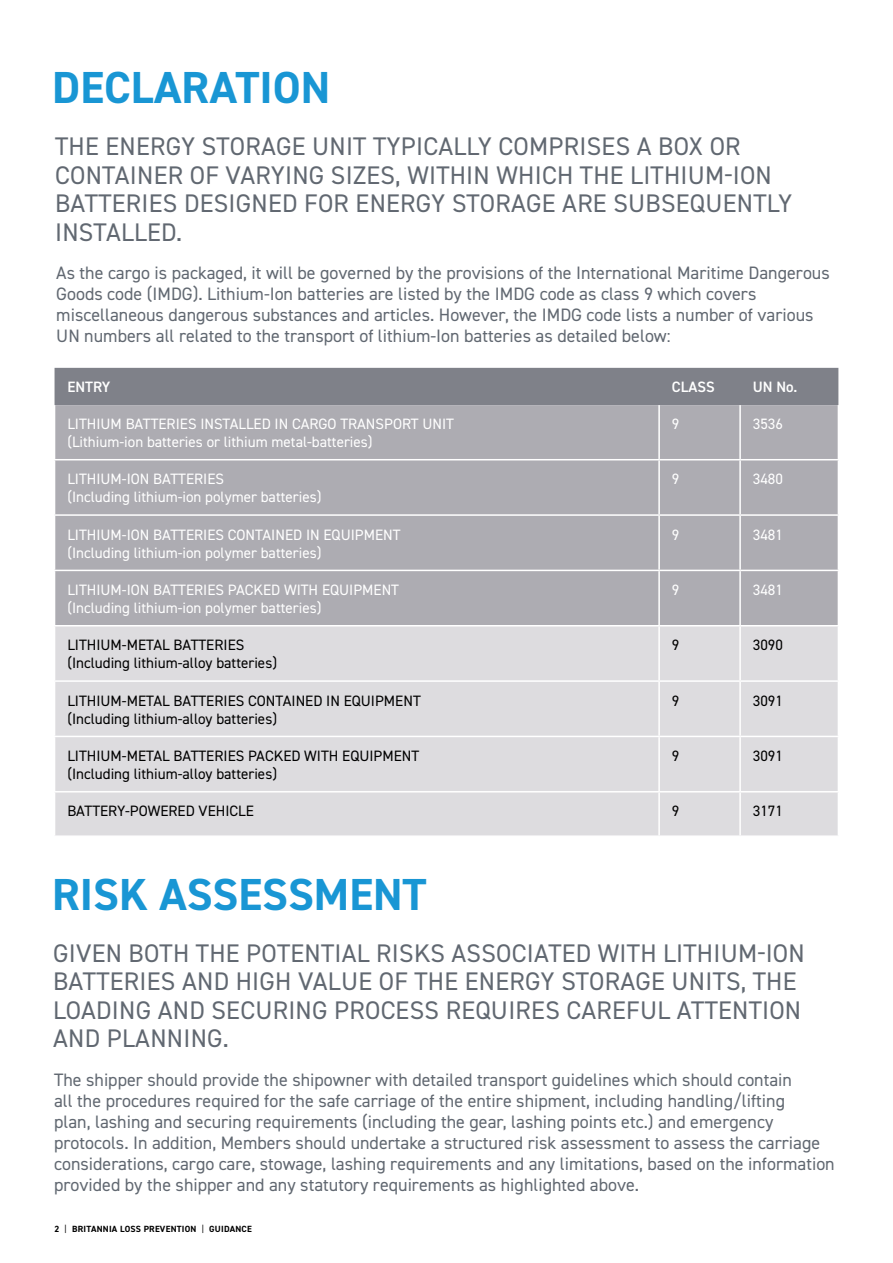
<style>
.page{position:relative;width:893px;height:1263px;background:#fff}
.page>*{position:absolute;margin:0;border:0;box-sizing:border-box;transform-origin:0 0}
.t1{font:700 45px "DIN2014";color:#1996d4}
.t2{font:25.5px/28.5px "DIN2014";letter-spacing:.01em;color:#616871}
.t3{font:18px/21px "DIN2014";color:#616871}
.t4{font:15px/18px "DIN2014";color:#fff}
.t5{font:15px/18px "DIN2014";color:#000}
.t6{font:600 15px "DIN2014";color:#fff}
.t7{font:700 9px "DIN2014";letter-spacing:.025em;color:#000}
.s1{font-weight:400}
</style>
<div class="page">
<div style="left:55px;top:368px;width:783px;height:37px;background:#7f8189"></div>
<div style="left:55px;top:405px;width:783px;height:220px;background:#adacb2"></div>
<div style="left:55px;top:626px;width:783px;height:209px;background:#dddcdf"></div>
<hr style="left:658px;top:405px;width:2px;height:54px;background:#fff">
<hr style="left:739px;top:405px;width:2px;height:54px;background:#fff">
<hr style="left:54px;top:459px;width:605px;height:1px;background:#fff">
<hr style="left:659px;top:459px;width:81px;height:1px;background:#fff">
<hr style="left:658px;top:460px;width:2px;height:54px;background:#fff">
<hr style="left:740px;top:459px;width:99px;height:1px;background:#fff">
<hr style="left:739px;top:460px;width:2px;height:54px;background:#fff">
<hr style="left:54px;top:514px;width:605px;height:2px;background:#fff">
<hr style="left:659px;top:514px;width:81px;height:2px;background:#fff">
<hr style="left:658px;top:516px;width:2px;height:54px;background:#fff">
<hr style="left:740px;top:514px;width:99px;height:2px;background:#fff">
<hr style="left:739px;top:516px;width:2px;height:54px;background:#fff">
<hr style="left:54px;top:570px;width:605px;height:1px;background:#fff">
<hr style="left:659px;top:570px;width:81px;height:1px;background:#fff">
<hr style="left:658px;top:571px;width:2px;height:54px;background:#fff">
<hr style="left:740px;top:570px;width:99px;height:1px;background:#fff">
<hr style="left:739px;top:571px;width:2px;height:54px;background:#fff">
<hr style="left:658px;top:626px;width:2px;height:54px;background:#fff">
<hr style="left:739px;top:626px;width:2px;height:54px;background:#fff">
<hr style="left:54px;top:680px;width:605px;height:2px;background:#fff">
<hr style="left:659px;top:680px;width:81px;height:2px;background:#fff">
<hr style="left:658px;top:682px;width:2px;height:54px;background:#fff">
<hr style="left:740px;top:680px;width:99px;height:2px;background:#fff">
<hr style="left:739px;top:682px;width:2px;height:54px;background:#fff">
<hr style="left:54px;top:736px;width:605px;height:1px;background:#fff">
<hr style="left:659px;top:736px;width:81px;height:1px;background:#fff">
<hr style="left:658px;top:737px;width:2px;height:54px;background:#fff">
<hr style="left:740px;top:736px;width:99px;height:1px;background:#fff">
<hr style="left:739px;top:737px;width:2px;height:54px;background:#fff">
<hr style="left:54px;top:791px;width:605px;height:1px;background:#fff">
<hr style="left:659px;top:791px;width:81px;height:1px;background:#fff">
<hr style="left:658px;top:792px;width:2px;height:43px;background:#fff">
<hr style="left:740px;top:791px;width:99px;height:1px;background:#fff">
<hr style="left:739px;top:792px;width:2px;height:43px;background:#fff">
<h1 class="t1" style="left:52px;top:58px;width:280px">DECLARATION</h1>
<h2 class="t2" style="left:55px;top:131px;width:739px">THE ENERGY STORAGE UNIT TYPICALLY COMPRISES A BOX OR CONTAINER OF VARYING SIZES, WITHIN WHICH THE LITHIUM-ION BATTERIES DESIGNED FOR ENERGY STORAGE ARE SUBSEQUENTLY INSTALLED.</h2>
<p class="t3" style="left:56px;top:262px;width:775px">As the cargo is packaged, it will be governed by the provisions of the International Maritime Dangerous Goods code (IMDG). Lithium-Ion batteries are listed by the IMDG code as class 9 which covers miscellaneous dangerous substances and articles. However, the IMDG code lists a number of various UN numbers all related to the transport of lithium-Ion batteries as detailed below:</p>
<p class="t6" style="left:67px;top:377px;width:45px">ENTRY</p>
<p class="t6" style="left:672px;top:377px;width:44px">CLASS</p>
<p class="t6" style="left:753px;top:377px;width:46px">UN No.</p>
<p class="t4" style="left:67px;top:414px;width:388px">LITHIUM BATTERIES INSTALLED IN CARGO TRANSPORT UNIT (Lithium-ion batteries or lithium metal-batteries)</p>
<p class="t4" style="left:672px;top:414px;width:9px">9</p>
<p class="t4" style="left:753px;top:414px;width:32px">3536</p>
<p class="t4" style="left:67px;top:470px;width:256px">LITHIUM-ION BATTERIES<br>(Including lithium-ion polymer batteries)</p>
<p class="t4" style="left:672px;top:470px;width:9px">9</p>
<p class="t4" style="left:753px;top:470px;width:32px">3480</p>
<p class="t4" style="left:67px;top:525px;width:335px">LITHIUM-ION BATTERIES CONTAINED IN EQUIPMENT (Including lithium-ion polymer batteries)</p>
<p class="t4" style="left:672px;top:525px;width:9px">9</p>
<p class="t4" style="left:753px;top:525px;width:32px">3481</p>
<p class="t4" style="left:67px;top:580px;width:333px">LITHIUM-ION BATTERIES PACKED WITH EQUIPMENT (Including lithium-ion polymer batteries)</p>
<p class="t4" style="left:672px;top:580px;width:9px">9</p>
<p class="t4" style="left:753px;top:580px;width:32px">3481</p>
<p class="t5" style="left:67px;top:636px;width:211px">LITHIUM-METAL BATTERIES (Including lithium-alloy batteries)</p>
<p class="t5" style="left:672px;top:636px;width:9px">9</p>
<p class="t5" style="left:753px;top:636px;width:32px">3090</p>
<p class="t5" style="left:67px;top:691px;width:355px">LITHIUM-METAL BATTERIES CONTAINED IN EQUIPMENT (Including lithium-alloy batteries)</p>
<p class="t5" style="left:672px;top:691px;width:9px">9</p>
<p class="t5" style="left:753px;top:691px;width:32px">3091</p>
<p class="t5" style="left:67px;top:746px;width:353px">LITHIUM-METAL BATTERIES PACKED WITH EQUIPMENT (Including lithium-alloy batteries)</p>
<p class="t5" style="left:672px;top:746px;width:9px">9</p>
<p class="t5" style="left:753px;top:746px;width:32px">3091</p>
<p class="t5" style="left:67px;top:802px;width:188px">BATTERY-POWERED VEHICLE</p>
<p class="t5" style="left:672px;top:802px;width:9px">9</p>
<p class="t5" style="left:753px;top:802px;width:32px">3171</p>
<h1 class="t1" style="left:52px;top:865px;width:376px">RISK ASSESSMENT</h1>
<h2 class="t2" style="left:53px;top:938px;width:753px">GIVEN BOTH THE POTENTIAL RISKS ASSOCIATED WITH LITHIUM-ION BATTERIES AND HIGH VALUE OF THE ENERGY STORAGE UNITS, THE LOADING AND SECURING PROCESS REQUIRES CAREFUL ATTENTION AND PLANNING.</h2>
<p class="t3" style="left:54px;top:1068px;width:782px">The shipper should provide the shipowner with detailed transport guidelines which should contain<br>all the procedures required for the safe carriage of the entire shipment, including handling/lifting<br>plan, lashing and securing requirements (including the gear, lashing points etc.) and emergency protocols. In addition, Members should undertake a structured risk assessment to assess the carriage considerations, cargo care, stowage, lashing requirements and any limitations, based on the information provided by the shipper and any statutory requirements as highlighted above.</p>
<p class="t7" style="left:55px;top:1222px;width:199px">2 <span class="s1">|</span> BRITANNIA LOSS PREVENTION <span class="s1">|</span> GUIDANCE</p>
</div>
